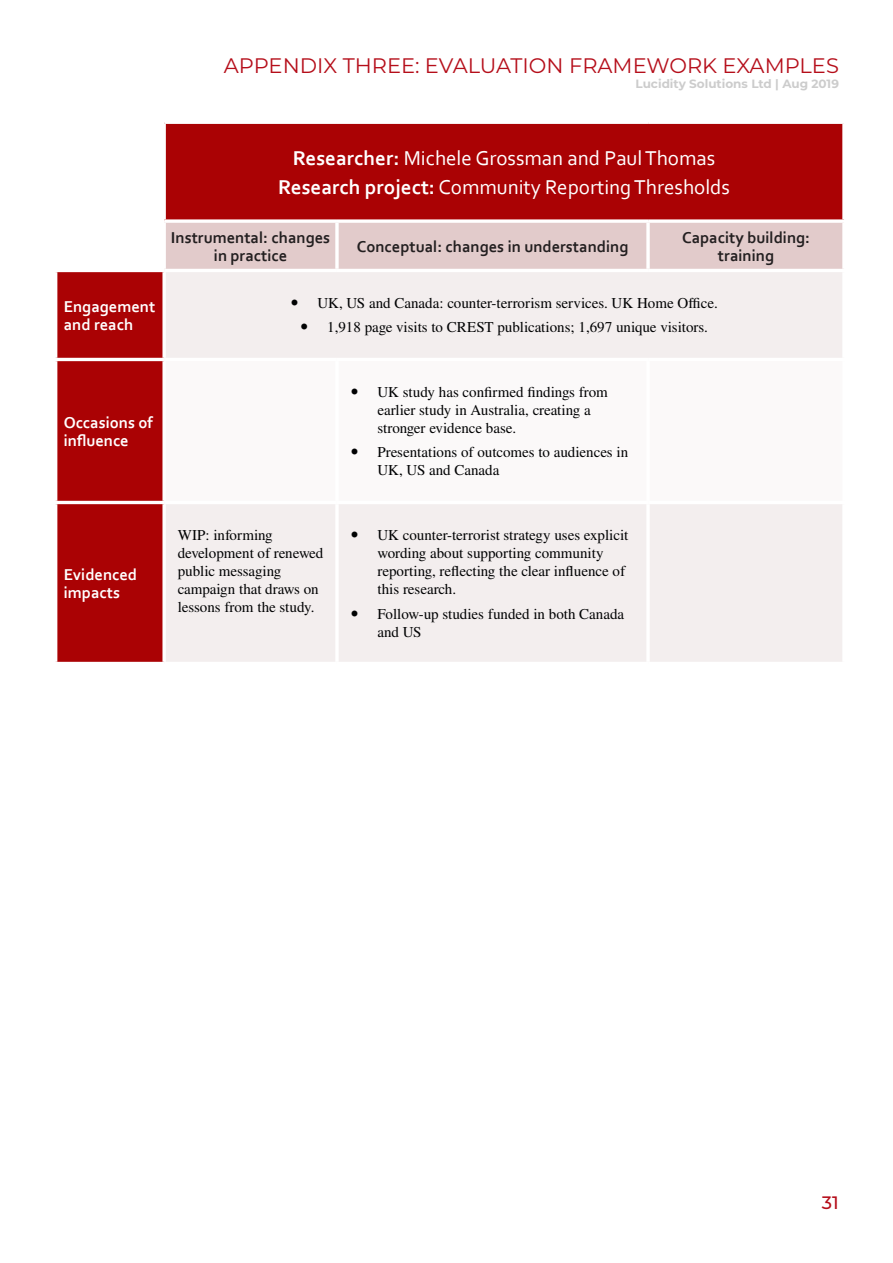
<style>
.page{position:relative;width:893px;height:1263px;background:#fff}
.page>*{position:absolute;margin:0;border:0;box-sizing:border-box;transform-origin:0 0}
.t1{font:21px "Corbel";color:#fff}
.t2{font:21px "Montserrat";color:#b50e1a}
.t3{font:500 18px "Montserrat";color:#b50e1a}
.t4{font:700 16.5px/18.1px "Corbel";color:#231f20;text-align:center}
.t5{font:700 16.5px/18.1px "Corbel";color:#fff}
.Table_bullets{font:15px/18px "Nimbus Rom No 9 L";color:#010203}
.t6{font:700 12px "Montserrat";color:#ccc}
.s1{font-weight:700}
</style>
<div class="page">
<div style="left:57px;top:272px;width:105px;height:390px;background:#aa0204"></div>
<svg style="left:166px;top:124px;width:676px;height:145px;background:#bc4344"></svg>
<div style="left:166px;top:272px;width:676px;height:390px;background:#f3eeee"></div>
<svg style="left:166px;top:361px;width:676px;height:140px"></svg>
<svg style="left:164px;top:219px;width:173px;height:4px"></svg>
<svg style="left:337px;top:219px;width:311px;height:4px"></svg>
<svg style="left:648px;top:219px;width:196px;height:4px"></svg>
<hr style="left:54px;top:358px;width:110px;height:3px;background:#fff">
<hr style="left:164px;top:358px;width:173px;height:3px;background:#fff">
<hr style="left:337px;top:358px;width:311px;height:3px;background:#fff">
<hr style="left:648px;top:358px;width:198px;height:3px;background:#fff">
<hr style="left:54px;top:501px;width:110px;height:3px;background:#fff">
<hr style="left:164px;top:501px;width:173px;height:3px;background:#fff">
<hr style="left:337px;top:501px;width:311px;height:3px;background:#fff">
<hr style="left:648px;top:501px;width:198px;height:3px;background:#fff">
<svg style="left:165px;top:124px;width:1px;height:95px"></svg>
<svg style="left:842px;top:124px;width:1px;height:95px"></svg>
<svg style="left:335px;top:223px;width:4px;height:46px"></svg>
<hr style="left:646px;top:223px;width:4px;height:46px;background:#f8f3f3">
<svg style="left:842px;top:223px;width:1px;height:46px"></svg>
<svg style="left:162px;top:272px;width:2px;height:86px"></svg>
<svg style="left:162px;top:361px;width:2px;height:140px"></svg>
<hr style="left:335px;top:361px;width:4px;height:140px;background:#fff">
<hr style="left:646px;top:361px;width:4px;height:140px;background:#fff">
<svg style="left:162px;top:504px;width:2px;height:158px"></svg>
<hr style="left:335px;top:504px;width:4px;height:158px;background:#fff">
<hr style="left:646px;top:504px;width:4px;height:158px;background:#fff">
<svg style="left:292px;top:299px;width:5px;height:6px"></svg>
<svg style="left:301px;top:324px;width:6px;height:6px"></svg>
<svg style="left:352px;top:388px;width:6px;height:6px"></svg>
<svg style="left:352px;top:449px;width:6px;height:6px"></svg>
<svg style="left:352px;top:531px;width:6px;height:6px"></svg>
<svg style="left:352px;top:610px;width:6px;height:6px"></svg>
<h1 class="t2" style="left:224px;top:51px;width:601px">APPE NDIX THREE: EVALUATI ON FRAMEWORK EXAMPLES</h1>
<p class="t6" style="left:635px;top:75px;width:205px">Lucidity Solutions Ltd | Aug 2019</p>
<p class="t1" style="left:293px;top:145px;width:424px"><span class="s1">Researcher:</span> Michele Grossman and Paul Thomas</p>
<p class="t1" style="left:278px;top:174px;width:453px"><span class="s1">Research project:</span> Community Reporting Thresholds</p>
<p class="t4" style="left:171px;top:228px;width:161px">Instrumental: changes in practice</p>
<p class="t4" style="left:357px;top:237px;width:273px">Conceptual: changes in understanding</p>
<p class="t4" style="left:682px;top:228px;width:130px">Capacity building: training</p>
<p class="t5" style="left:64px;top:297px;width:93px">Engagement and reach</p>
<p class="Table_bullets" style="left:317px;top:293px;width:402px">UK, US and Canada: counter-terrorism services. UK Home Office.</p>
<p class="Table_bullets" style="left:327px;top:318px;width:382px">1,918 page visits to CREST publications; 1,697 unique visitors.</p>
<p class="t5" style="left:64px;top:413px;width:91px">Occasions of influence</p>
<p class="t5" style="left:64px;top:565px;width:75px">Evidenced impacts</p>
<p class="Table_bullets" style="left:377px;top:382px;width:232px">UK study has confirmed findings from earlier study in Australia, creating a stronger evidence base.</p>
<p class="Table_bullets" style="left:377px;top:443px;width:252px">Presentations of outcomes to audiences in<br>UK, US and Canada</p>
<p class="Table_bullets" style="left:178px;top:525px;width:147px">WIP: informing development of renewed public messaging campaign that draws on lessons from the study.</p>
<p class="Table_bullets" style="left:377px;top:525px;width:252px">UK counter-terrorist strategy uses explicit wording about supporting community reporting, reflecting the clear influence of this research.</p>
<p class="Table_bullets" style="left:377px;top:604px;width:248px">Follow-up studies funded in both Canada and US</p>
<p class="t3" style="left:822px;top:1190px;width:18px">31</p>
</div>
